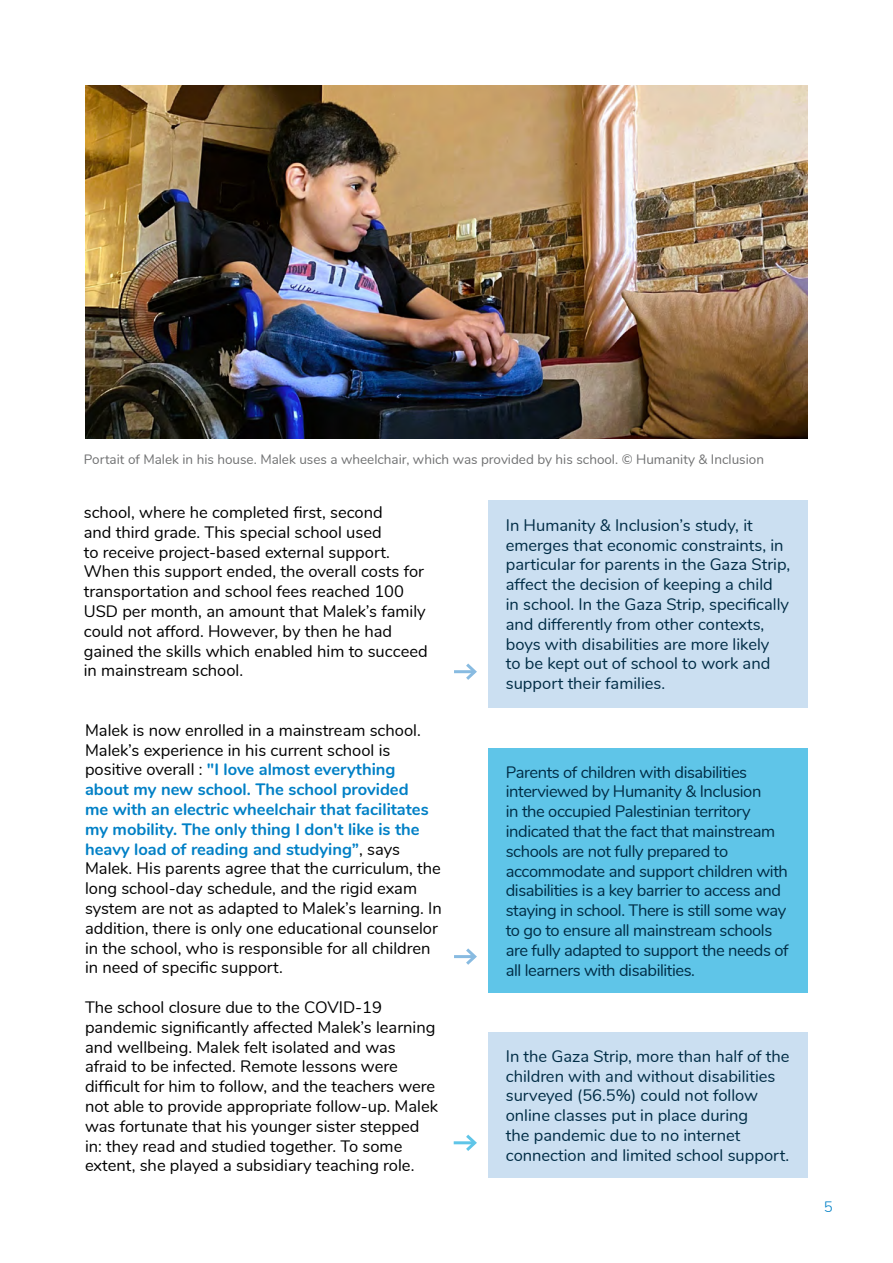
<style>
.page{position:relative;width:893px;height:1263px;background:#fff}
.page>*{position:absolute;margin:0;border:0;box-sizing:border-box;transform-origin:0 0}
.text-1-column{font:16.5px/19.8px "Nunito";color:#000}
.text_boxcolored{font:16.5px/19.8px "Nunito";color:#002c45}
.text_boxcolored-2{font:16.5px/19.8px "Nunito";letter-spacing:-.025em;color:#002c45}
.t1{font:300 15px "Nunito";color:#0080c6}
.t2{font:13.5px "Nunito";color:#707172}
.s1{font-weight:700;color:#0080c6}
</style>
<div class="page">
<hr style="left:454px;top:670px;width:21px;height:3px;background:#88bbe1">
<svg style="left:463px;top:663px;width:14px;height:17px"></svg>
<hr style="left:454px;top:955px;width:21px;height:3px;background:#88bbe1">
<svg style="left:463px;top:948px;width:14px;height:17px"></svg>
<hr style="left:454px;top:1141px;width:21px;height:3px;background:#5fc5e8">
<svg style="left:463px;top:1134px;width:14px;height:17px"></svg>
<img style="left:85px;top:85px;width:723px;height:354px">
<div style="left:489px;top:501px;width:319px;height:207px;background:#cbdff1"></div>
<div style="left:489px;top:748px;width:319px;height:245px;background:#5fc5e8"></div>
<div style="left:489px;top:1033px;width:319px;height:145px;background:#cbdff1"></div>
<p class="t2" style="left:84px;top:450px;width:682px">Portait of Malek in his house. Malek uses a wheelchair, which was provided by his school. © Humanity &amp; Inclusion</p>
<p class="text-1-column" style="left:84px;top:501px;width:345px">school, where he completed first, second<br>and third grade. This special school used<br>to receive project-based external support.<br>When this support ended, the overall costs for transportation and school fees reached 100<br>USD per month, an amount that Malek’s family could not afford. However, by then he had gained the skills which enabled him to succeed in mainstream school.</p>
<p class="text_boxcolored" style="left:506px;top:514px;width:286px">In Humanity &amp; Inclusion’s study, it emerges that economic constraints, in particular for parents in the Gaza Strip, affect the decision of keeping a child in school. In the Gaza Strip, specifically and differently from other contexts, boys with disabilities are more likely<br>to be kept out of school to work and support their families.</p>
<p class="text-1-column" style="left:85px;top:719px;width:358px">Malek is now enrolled in a mainstream school.<br>Malek’s experience in his current school is positive overall : <span class="s1">"I love almost everything about my new school. The school provided<br>me with an electric wheelchair that facilitates my mobility. The only thing I don't like is the heavy load of reading and studying”</span>, says Malek. His parents agree that the curriculum, the long school-day schedule, and the rigid exam system are not as adapted to Malek’s learning. In addition, there is only one educational counselor in the school, who is responsible for all children in need of specific support.</p>
<p class="text-1-column" style="left:85px;top:996px;width:354px">The school closure due to the COVID-19 pandemic significantly affected Malek’s learning and wellbeing. Malek felt isolated and was afraid to be infected. Remote lessons were difficult for him to follow, and the teachers were not able to provide appropriate follow-up. Malek was fortunate that his younger sister stepped in: they read and studied together. To some extent, she played a subsidiary teaching role.</p>
<p class="text_boxcolored-2" style="left:506px;top:761px;width:284px">Parents of children with disabilities interviewed by Humanity &amp; Inclusion<br>in the occupied Palestinian territory indicated that the fact that mainstream schools are not fully prepared to accommodate and support children with disabilities is a key barrier to access and staying in school. There is still some way to go to ensure all mainstream schools are fully adapted to support the needs of all learners with disabilities.</p>
<p class="text_boxcolored" style="left:506px;top:1045px;width:285px">In the Gaza Strip, more than half of the children with and without disabilities surveyed (56.5%) could not follow online classes put in place during<br>the pandemic due to no internet connection and limited school support.</p>
<p class="t1" style="left:824px;top:1195px;width:10px">5</p>
</div>
